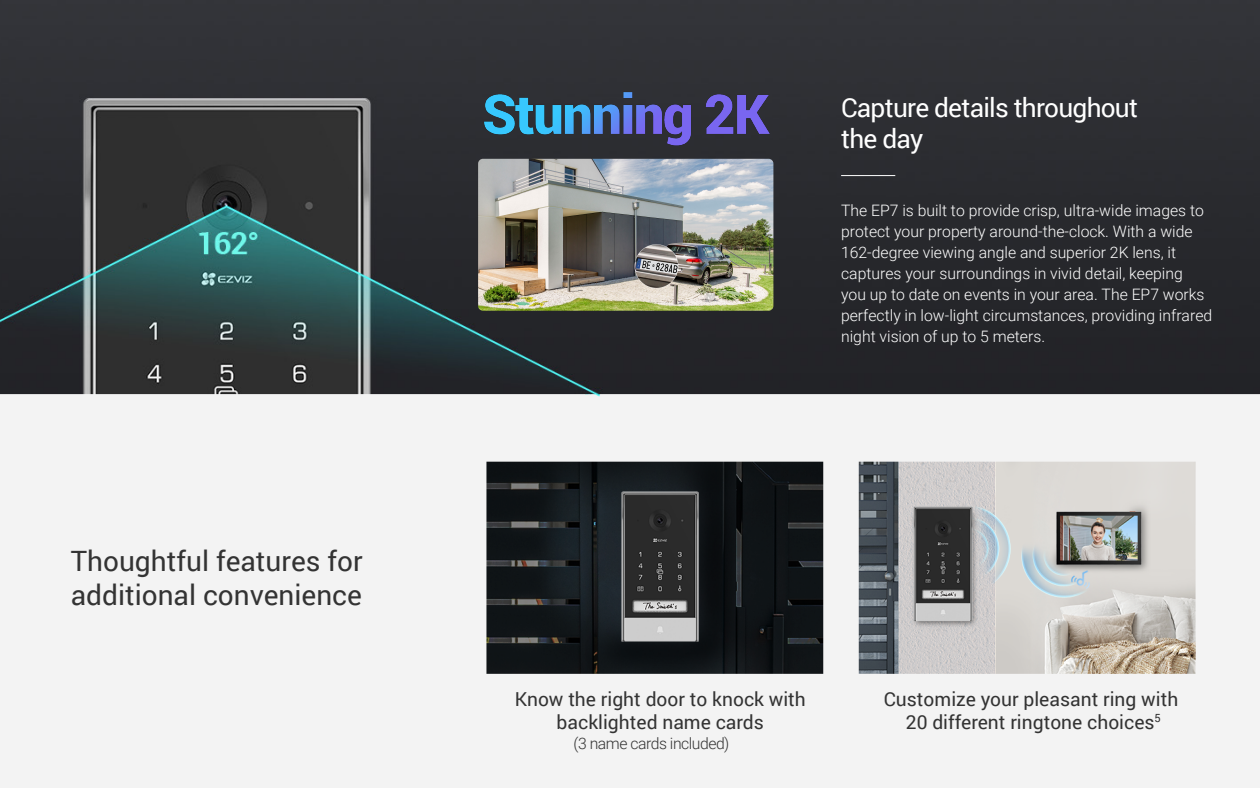
<style>
.page{position:relative;width:1260px;height:788px;background:#fff}
.page>*{position:absolute;margin:0;border:0;box-sizing:border-box;transform-origin:0 0}
.t1{font:28px/33.6px "Roboto";color:#333}
.t2{font:26.25px/31.5px "Roboto";letter-spacing:-.03em;color:#fff}
.t3{font:19.25px/23.1px "Roboto";color:#333;text-align:center}
.t4{font:300 15.75px/21px "Roboto";color:#fff}
.t5{font:300 15.75px "Roboto";letter-spacing:-.03em;color:#333}
</style>
<div class="page">
<div style="left:0;top:394px;width:1260px;height:394px;background:#f3f3f3"></div>
<img style="left:486px;top:396px;width:710px;height:278px">
<img style="left:0;top:0;width:1260px;height:396px">
<hr style="left:841px;top:175px;width:54px;height:1px;background:#fff">
<img style="left:478px;top:159px;width:295px;height:152px">
<img style="left:482px;top:83px;width:291px;height:64px">
<h1 class="t1" style="left:71px;top:543px;width:293px">Thoughtful features for additional convenience</h1>
<h2 class="t2" style="left:841px;top:91px;width:299px">Capture details throughout the day</h2>
<p class="t4" style="left:841px;top:199px;width:373px">The EP7 is built to provide crisp, ultra-wide images to protect your property around-the-clock. With a wide 162-degree viewing angle and superior 2K lens, it captures your surroundings in vivid detail, keeping<br>you up to date on events in your area. The EP7 works perfectly in low-light circumstances, providing infrared night vision of up to 5 meters.</p>
<p class="t3" style="left:515px;top:686px;width:293px">Know the right door to knock with backlighted name cards</p>
<p class="t3" style="left:884px;top:686px;width:296px">Customize your pleasant ring with<br>20 different ringtone choices<sup>5</sup></p>
<p class="t5" style="left:574px;top:732px;width:157px">(3 name cards included)</p>
</div>
